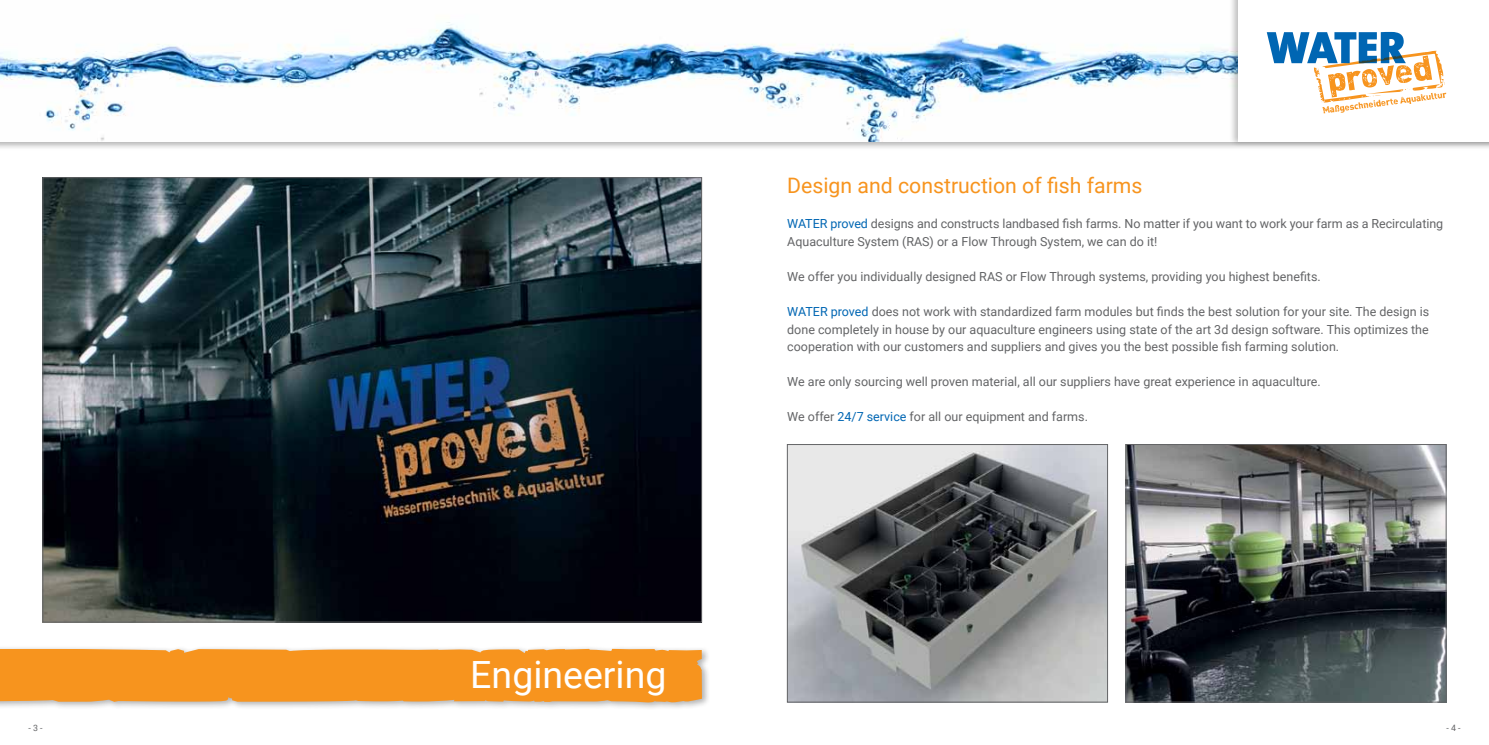
<style>
.page{position:relative;width:1489px;height:745px;background:#fff}
.page>*{position:absolute;margin:0;border:0;box-sizing:border-box;transform-origin:0 0}
.t1{font:37.5px "Roboto";color:#fff}
.t2{font:21.25px "Roboto";color:#f7941e}
.t3{font:12.5px/17.5px "Roboto";color:#636466}
.s1{color:#0066b3}
</style>
<div class="page">
<div style="left:0;top:0;width:1488px;height:150px;background:#000;opacity:.3"></div>
<img style="left:0;top:0;width:1228px;height:141px">
<div style="left:1228px;top:0;width:260px;height:148px;background:#000;opacity:.25"></div>
<div style="left:1238px;top:0;width:250px;height:142px;background:#fff"></div>
<div style="left:0;top:645px;width:710px;height:65px;background:#000;opacity:.3"></div>
<svg style="left:0;top:648px;width:702px;height:55px;background:#f59829"></svg>
<img style="left:45px;top:179px;width:655px;height:441px">
<svg style="left:1266px;top:32px;width:180px;height:81px"></svg>
<img style="left:1127px;top:446px;width:317px;height:254px">
<div style="left:1125px;top:444px;width:321px;height:258px;border:1px solid #636466"></div>
<img style="left:789px;top:446px;width:316px;height:254px">
<div style="left:787px;top:444px;width:320px;height:258px;border:1px solid #636466"></div>
<h1 class="t1" style="left:470px;top:647px;width:198px">Engineering</h1>
<h2 class="t2" style="left:787px;top:171px;width:357px">Design and construction of fish farms</h2>
<p class="t3" style="left:787px;top:214px;width:657px"><span class="s1">WATER proved</span> designs and constructs landbased fish farms. No matter if you want to work your farm as a Recirculating<br>Aquaculture System (RAS) or a Flow Through System, we can do it!</p>
<p class="t3" style="left:787px;top:267px;width:535px">We offer you individually designed RAS or Flow Through systems, providing you highest benefits.</p>
<p class="t3" style="left:787px;top:302px;width:643px;text-align:justify"><span class="s1">WATER proved</span> does not work with standardized farm modules but finds the best solution for your site. The design is done completely in house by our aquaculture engineers using state of the art 3d design software. This optimizes the cooperation with our customers and suppliers and gives you the best possible fish farming solution.</p>
<p class="t3" style="left:787px;top:372px;width:535px">We are only sourcing well proven material, all our suppliers have great experience in aquaculture.</p>
<p class="t3" style="left:787px;top:407px;width:302px">We offer <span class="s1">24/7 service</span> for all our equipment and farms.</p>
</div>
